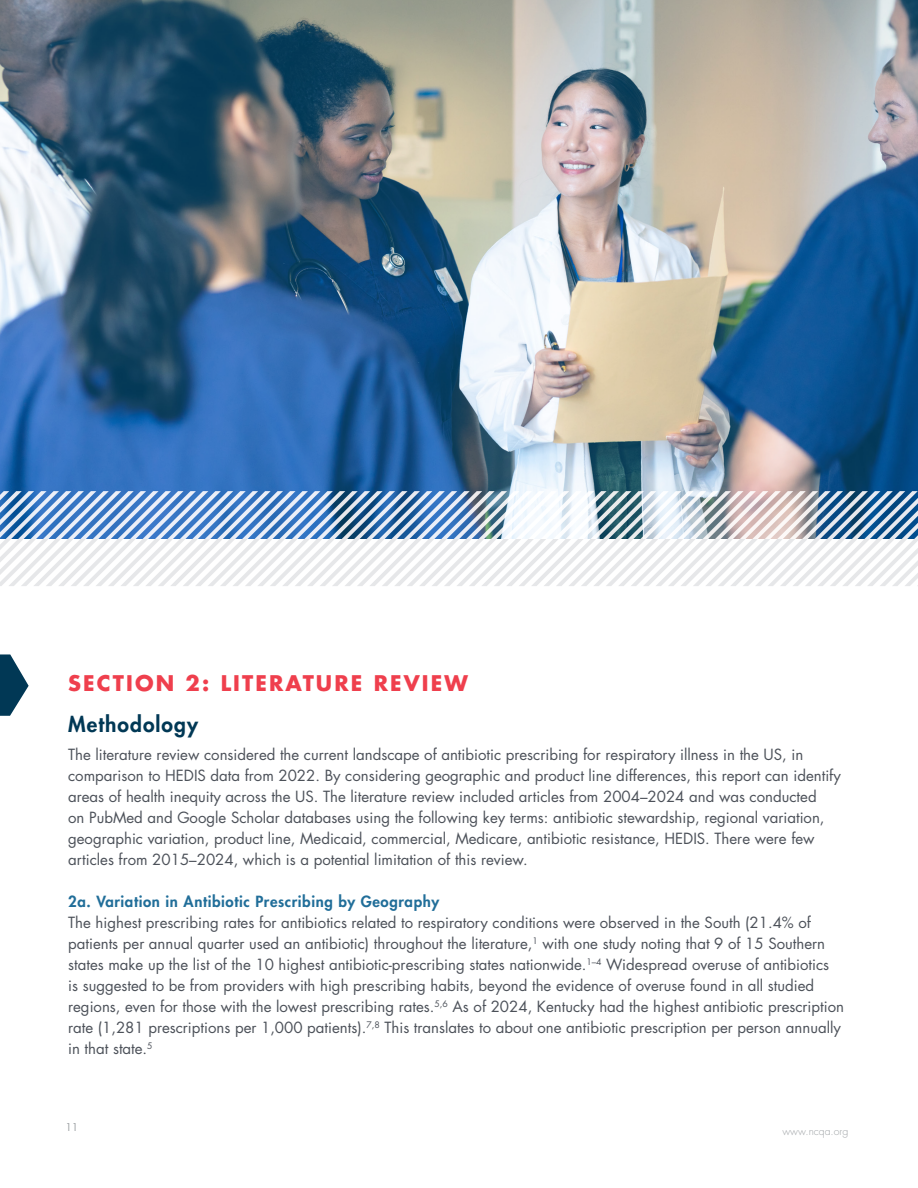
<style>
.page{position:relative;width:918px;height:1188px;background:#fff}
.page>*{position:absolute;margin:0;border:0;box-sizing:border-box;transform-origin:0 0}
.t1{font:700 21px "Futura Std";letter-spacing:.1em;color:#ef3f4d}
.t2{font:800 21px "Futura Std";letter-spacing:.05em;color:#013855}
.t3{font:15px/21px "Futura Std";color:#4c5159}
.t4{font:800 15px "Futura Std";letter-spacing:.04em;color:#216e99}
.t5{font:300 10.5px "Futura Std";color:#9fa3a6}
.t6{font:10.5px "Futura Std";color:#9fa3a6}
</style>
<div class="page">
<svg style="left:0;top:654px;width:29px;height:62px"></svg>
<svg style="left:0;top:539px;width:918px;height:47px"></svg>
<img style="left:0;top:0;width:918px;height:539px">
<p class="t1" style="left:68px;top:669px;width:401px">SECTION 2: LITERATURE REVIEW</p>
<p class="t2" style="left:68px;top:711px;width:131px">Methodology</p>
<p class="t3" style="left:68px;top:744px;width:774px">The literature review considered the current landscape of antibiotic prescribing for respiratory illness in the US, in comparison to HEDIS data from 2022. By considering geographic and product line differences, this report can identify areas of health inequity across the US. The literature review included articles from 2004–2024 and was conducted<br>on PubMed and Google Scholar databases using the following key terms: antibiotic stewardship, regional variation, geographic variation, product line, Medicaid, commercial, Medicare, antibiotic resistance, HEDIS. There were few articles from 2015–2024, which is a potential limitation of this review.</p>
<p class="t4" style="left:68px;top:892px;width:373px">2a. Variation in Antibiotic Prescribing by Geography</p>
<p class="t3" style="left:68px;top:912px;width:777px">The highest prescribing rates for antibiotics related to respiratory conditions were observed in the South (21.4% of patients per annual quarter used an antibiotic) throughout the literature,<sup>1</sup> with one study noting that 9 of 15 Southern states make up the list of the 10 highest antibiotic-prescribing states nationwide.<sup>1–4</sup> Widespread overuse of antibiotics<br>is suggested to be from providers with high prescribing habits, beyond the evidence of overuse found in all studied regions, even for those with the lowest prescribing rates.<sup>5,6</sup> As of 2024, Kentucky had the highest antibiotic prescription rate (1,281 prescriptions per 1,000 patients).<sup>7,8</sup> This translates to about one antibiotic prescription per person annually in that state.<sup>5</sup></p>
<p class="t6" style="left:65px;top:1121px;width:14px">11</p>
<p class="t5" style="left:782px;top:1124px;width:68px">www.ncqa.org</p>
</div>
